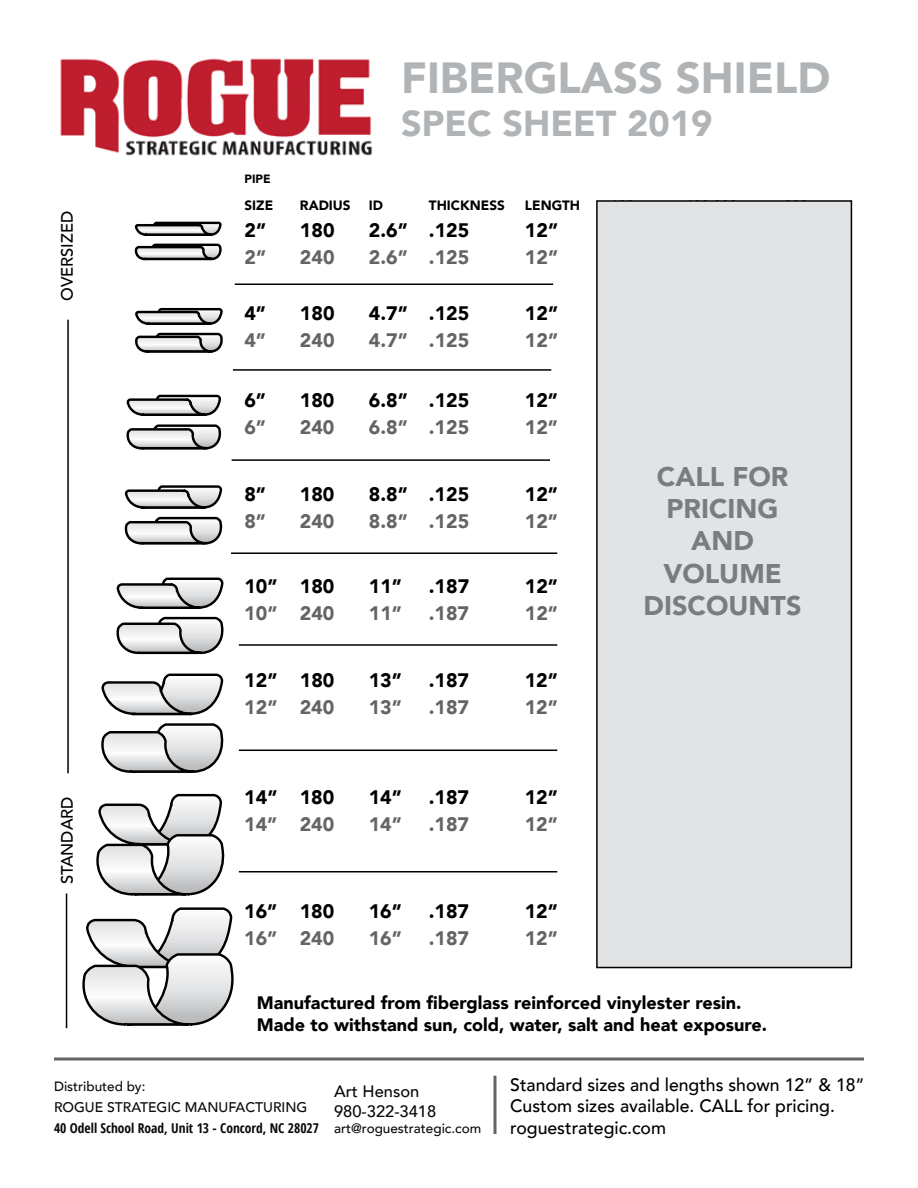
<style>
.page{position:relative;width:918px;height:1188px;background:#fff}
.page>*{position:absolute;margin:0;border:0;box-sizing:border-box;transform-origin:0 0}
.t1{font:900 43.5px "Avenir";color:#b1b4b6}
.t2{font:900 36px "Avenir";color:#b1b4b6}
.t3{font:900 27px/32.4px "Avenir";color:#7b7c7f;text-align:center}
.t4{font:900 19.5px "Avenir";color:#636466}
.t5{font:900 19.5px "Avenir";color:#000}
.t6{font:900 18px/21.6px "Avenir";color:#000}
.t7{font:500 18px/21.6px "Avenir";color:#000}
.t8{font:500 16.5px/19.8px "Avenir";color:#0b0a0b}
.t9{font:500 16.5px "Avenir";color:#000}
.t10{font:500 13.95px "Avenir";color:#0b0a0b}
.t11{font:700 condensed 13.5px "Open Sans";color:#0b0a0b}
.t12{font:500 13.5px "Avenir";color:#0b0a0b}
.t13{font:900 13.5px "Avenir";color:#000}
.t14{font:900 12px "Avenir";color:#000}
</style>
<div class="page">
<svg style="left:126px;top:394px;width:95px;height:22px"></svg>
<svg style="left:126px;top:424px;width:96px;height:26px"></svg>
<svg style="left:134px;top:221px;width:88px;height:40px"></svg>
<svg style="left:124px;top:485px;width:99px;height:24px"></svg>
<svg style="left:124px;top:516px;width:99px;height:29px"></svg>
<svg style="left:135px;top:308px;width:88px;height:17px"></svg>
<svg style="left:135px;top:332px;width:88px;height:21px"></svg>
<svg style="left:116px;top:577px;width:108px;height:32px"></svg>
<svg style="left:116px;top:616px;width:108px;height:39px"></svg>
<svg style="left:101px;top:673px;width:123px;height:43px"></svg>
<svg style="left:101px;top:723px;width:123px;height:50px"></svg>
<svg style="left:82px;top:907px;width:152px;height:119px"></svg>
<svg style="left:96px;top:793px;width:129px;height:103px"></svg>
<img style="left:60px;top:58px;width:312px;height:98px">
<div style="left:597px;top:201px;width:254px;height:767px;background:#e2e3e4"></div>
<div style="left:596px;top:200px;width:256px;height:768px;border:2px solid #000"></div>
<hr style="left:67px;top:320px;width:2px;height:453px;background:#000">
<hr style="left:66px;top:893px;width:1px;height:135px;background:#000">
<hr style="left:494px;top:1076px;width:2px;height:58px;background:#636466">
<hr style="left:54px;top:1058px;width:810px;height:2px;background:#636466">
<hr style="left:235px;top:284px;width:318px;height:1px;background:#000">
<hr style="left:233px;top:369px;width:318px;height:2px;background:#000">
<hr style="left:232px;top:459px;width:318px;height:2px;background:#000">
<hr style="left:231px;top:552px;width:326px;height:2px;background:#000">
<hr style="left:239px;top:644px;width:318px;height:2px;background:#000">
<hr style="left:239px;top:750px;width:318px;height:1px;background:#000">
<hr style="left:239px;top:871px;width:318px;height:1px;background:#000">
<p class="t9" style="left:53px;top:301px;width:92px;rotate:-90deg">OVERSIZED</p>
<p class="t9" style="left:53px;top:884px;width:90px;rotate:-90deg">STANDARD</p>
<h1 class="t1" style="left:401px;top:40px;width:431px">FIBERGLASS SHIELD</h1>
<h2 class="t2" style="left:401px;top:92px;width:313px">SPEC SHEET 2019</h2>
<p class="t14" style="left:244px;top:169px;width:28px">PIPE</p>
<p class="t13" style="left:244px;top:194px;width:30px">SIZE</p>
<p class="t13" style="left:300px;top:194px;width:52px">RADIUS</p>
<p class="t13" style="left:369px;top:194px;width:16px">ID</p>
<p class="t13" style="left:429px;top:194px;width:77px">THICKNESS</p>
<p class="t13" style="left:525px;top:194px;width:57px">LENGTH</p>
<p class="t5" style="left:244px;top:214px;width:23px">2”</p>
<p class="t5" style="left:300px;top:214px;width:36px">180</p>
<p class="t5" style="left:369px;top:214px;width:102px">2.6” .125</p>
<p class="t5" style="left:525px;top:214px;width:35px">12”</p>
<p class="t4" style="left:244px;top:241px;width:23px">2”</p>
<p class="t4" style="left:300px;top:241px;width:36px">240</p>
<p class="t4" style="left:369px;top:241px;width:102px">2.6” .125</p>
<p class="t4" style="left:525px;top:241px;width:35px">12”</p>
<p class="t5" style="left:244px;top:296px;width:23px">4”</p>
<p class="t5" style="left:300px;top:296px;width:36px">180</p>
<p class="t5" style="left:369px;top:296px;width:102px">4.7” .125</p>
<p class="t5" style="left:525px;top:296px;width:35px">12”</p>
<p class="t4" style="left:244px;top:323px;width:23px">4”</p>
<p class="t4" style="left:300px;top:323px;width:36px">240</p>
<p class="t4" style="left:369px;top:323px;width:102px">4.7” .125</p>
<p class="t4" style="left:525px;top:323px;width:35px">12”</p>
<p class="t5" style="left:244px;top:383px;width:23px">6”</p>
<p class="t5" style="left:300px;top:383px;width:36px">180</p>
<p class="t5" style="left:369px;top:383px;width:102px">6.8” .125</p>
<p class="t5" style="left:525px;top:383px;width:35px">12”</p>
<p class="t4" style="left:244px;top:410px;width:23px">6”</p>
<p class="t4" style="left:300px;top:410px;width:36px">240</p>
<p class="t4" style="left:369px;top:410px;width:102px">6.8” .125</p>
<p class="t4" style="left:525px;top:410px;width:35px">12”</p>
<h3 class="t3" style="left:644px;top:459px;width:159px">CALL FOR<br>PRICING<br>AND<br>VOLUME<br>DISCOUNTS</h3>
<p class="t5" style="left:244px;top:478px;width:23px">8”</p>
<p class="t5" style="left:300px;top:478px;width:36px">180</p>
<p class="t5" style="left:369px;top:478px;width:102px">8.8” .125</p>
<p class="t5" style="left:525px;top:478px;width:35px">12”</p>
<p class="t4" style="left:244px;top:505px;width:23px">8”</p>
<p class="t4" style="left:300px;top:505px;width:36px">240</p>
<p class="t4" style="left:369px;top:505px;width:102px">8.8” .125</p>
<p class="t4" style="left:525px;top:505px;width:35px">12”</p>
<p class="t5" style="left:244px;top:569px;width:92px">10” 180</p>
<p class="t5" style="left:369px;top:569px;width:35px">11”</p>
<p class="t5" style="left:429px;top:569px;width:42px">.187</p>
<p class="t5" style="left:525px;top:569px;width:35px">12”</p>
<p class="t4" style="left:244px;top:596px;width:92px">10” 240</p>
<p class="t4" style="left:369px;top:596px;width:35px">11”</p>
<p class="t4" style="left:429px;top:596px;width:42px">.187</p>
<p class="t4" style="left:525px;top:596px;width:35px">12”</p>
<p class="t4" style="left:601px;top:596px;width:220px">$40.00 $35.00 CALL</p>
<p class="t5" style="left:244px;top:664px;width:92px">12” 180</p>
<p class="t5" style="left:369px;top:664px;width:35px">13”</p>
<p class="t5" style="left:429px;top:664px;width:42px">.187</p>
<p class="t5" style="left:525px;top:664px;width:35px">12”</p>
<p class="t4" style="left:244px;top:691px;width:92px">12” 240</p>
<p class="t4" style="left:369px;top:691px;width:35px">13”</p>
<p class="t4" style="left:429px;top:691px;width:42px">.187</p>
<p class="t4" style="left:525px;top:691px;width:35px">12”</p>
<p class="t5" style="left:244px;top:781px;width:92px">14” 180</p>
<p class="t5" style="left:369px;top:781px;width:35px">14”</p>
<p class="t5" style="left:429px;top:781px;width:42px">.187</p>
<p class="t5" style="left:525px;top:781px;width:35px">12”</p>
<p class="t4" style="left:244px;top:808px;width:92px">14” 240</p>
<p class="t4" style="left:369px;top:808px;width:35px">14”</p>
<p class="t4" style="left:429px;top:808px;width:42px">.187</p>
<p class="t4" style="left:525px;top:808px;width:35px">12”</p>
<p class="t5" style="left:244px;top:895px;width:92px">16” 180</p>
<p class="t5" style="left:369px;top:895px;width:35px">16”</p>
<p class="t5" style="left:429px;top:895px;width:42px">.187</p>
<p class="t5" style="left:525px;top:895px;width:35px">12”</p>
<p class="t4" style="left:244px;top:922px;width:92px">16” 240</p>
<p class="t4" style="left:369px;top:922px;width:35px">16”</p>
<p class="t4" style="left:429px;top:922px;width:42px">.187</p>
<p class="t4" style="left:525px;top:922px;width:35px">12”</p>
<p class="t6" style="left:257px;top:992px;width:512px">Manufactured from fiberglass reinforced vinylester resin.<br>Made to withstand sun, cold, water, salt and heat exposure.</p>
<p class="t12" style="left:54px;top:1075px;width:93px">Distributed by:</p>
<p class="t10" style="left:54px;top:1095px;width:255px">ROGUE STRATEGIC MANUFACTURING</p>
<p class="t11" style="left:54px;top:1119px;width:267px">40 Odell School Road, Unit 13 - Concord, NC 28027</p>
<p class="t8" style="left:334px;top:1080px;width:104px">Art Henson<br>980-322-3418</p>
<p class="t12" style="left:334px;top:1117px;width:149px">art@roguestrategic.com</p>
<p class="t7" style="left:510px;top:1073px;width:356px">Standard sizes and lengths shown 12” &amp; 18”<br>Custom sizes available. CALL for pricing. roguestrategic.com</p>
</div>
